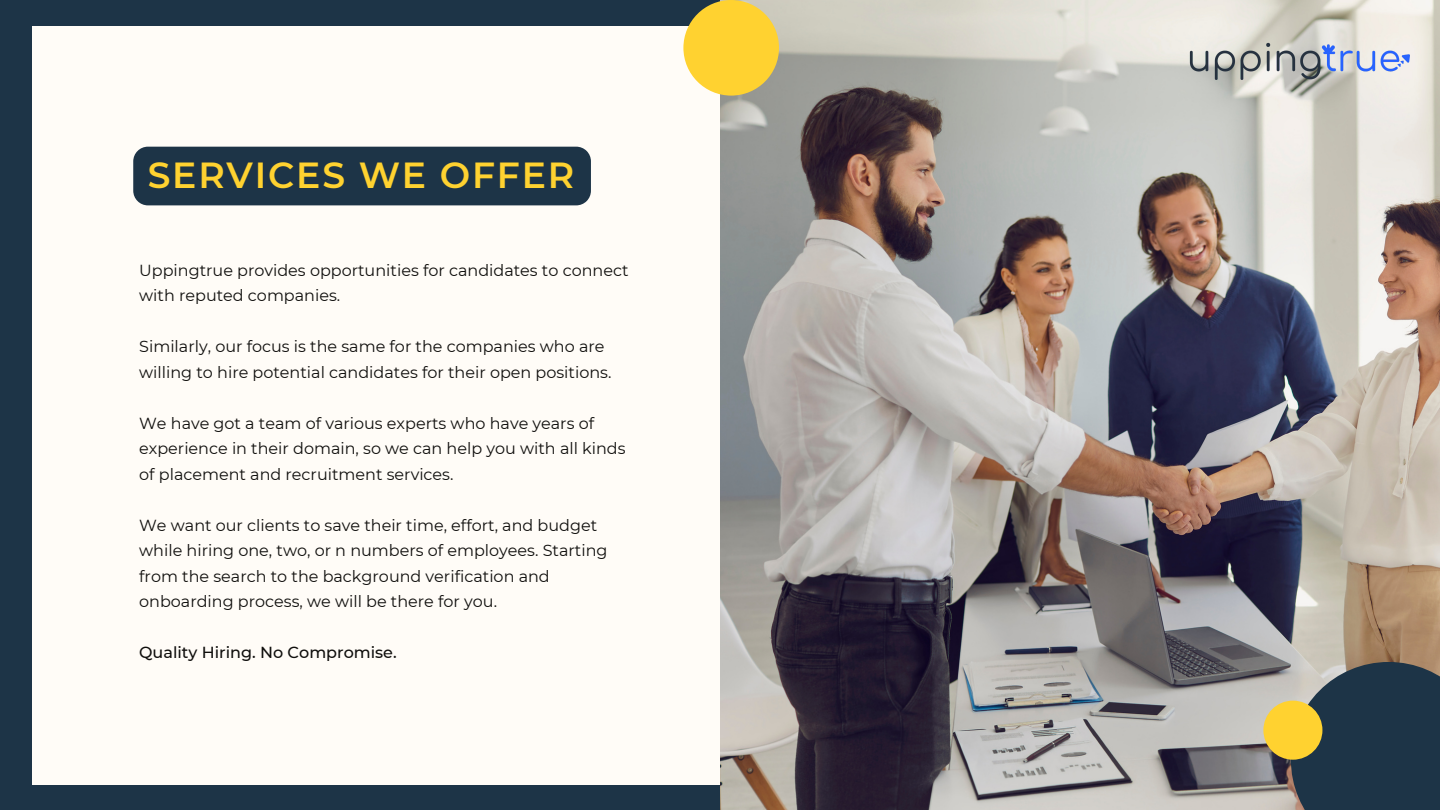
<style>
.page{position:relative;width:1440px;height:810px;background:#1d3447}
.page>*{position:absolute;margin:0;border:0;box-sizing:border-box;transform-origin:0 0}
.t1{font:600 36.2px "Montserrat";letter-spacing:.05em;color:#ffd230}
.t2{font:16px/25.5px "Montserrat";color:#100f0d}
.t3{font:500 16px "Montserrat";color:#100f0d}
</style>
<div class="page">
<div style="left:33px;top:26px;width:904px;height:758px;background:#fffcf7"></div>
<img style="left:720px;top:0;width:720px;height:810px">
<div style="left:133px;top:147px;width:458px;height:58px;background:#1d3447"></div>
<div style="left:1291px;top:662px;width:149px;height:148px;background:#1d3447"></div>
<div style="left:683px;top:0;width:96px;height:96px;background:#ffd230;border-radius:50%"></div>
<div style="left:1263px;top:701px;width:59px;height:59px;background:#ffd230;border-radius:50%"></div>
<img style="left:1188px;top:38px;width:222px;height:43px">
<h1 class="t1" style="left:148px;top:153px;width:428px">SERVICES WE OFFER</h1>
<p class="t2" style="left:139px;top:257px;width:491px">Uppingtrue provides opportunities for candidates to connect with reputed companies.</p>
<p class="t2" style="left:139px;top:334px;width:474px">Similarly, our focus is the same for the companies who are willing to hire potential candidates for their open positions.</p>
<p class="t2" style="left:139px;top:410px;width:488px">We have got a team of various experts who have years of experience in their domain, so we can help you with all kinds of placement and recruitment services.</p>
<p class="t2" style="left:139px;top:512px;width:470px">We want our clients to save their time, effort, and budget while hiring one, two, or n numbers of employees. Starting from the search to the background verification and onboarding process, we will be there for you.</p>
<p class="t3" style="left:139px;top:643px;width:259px">Quality Hiring. No Compromise.</p>
</div>
